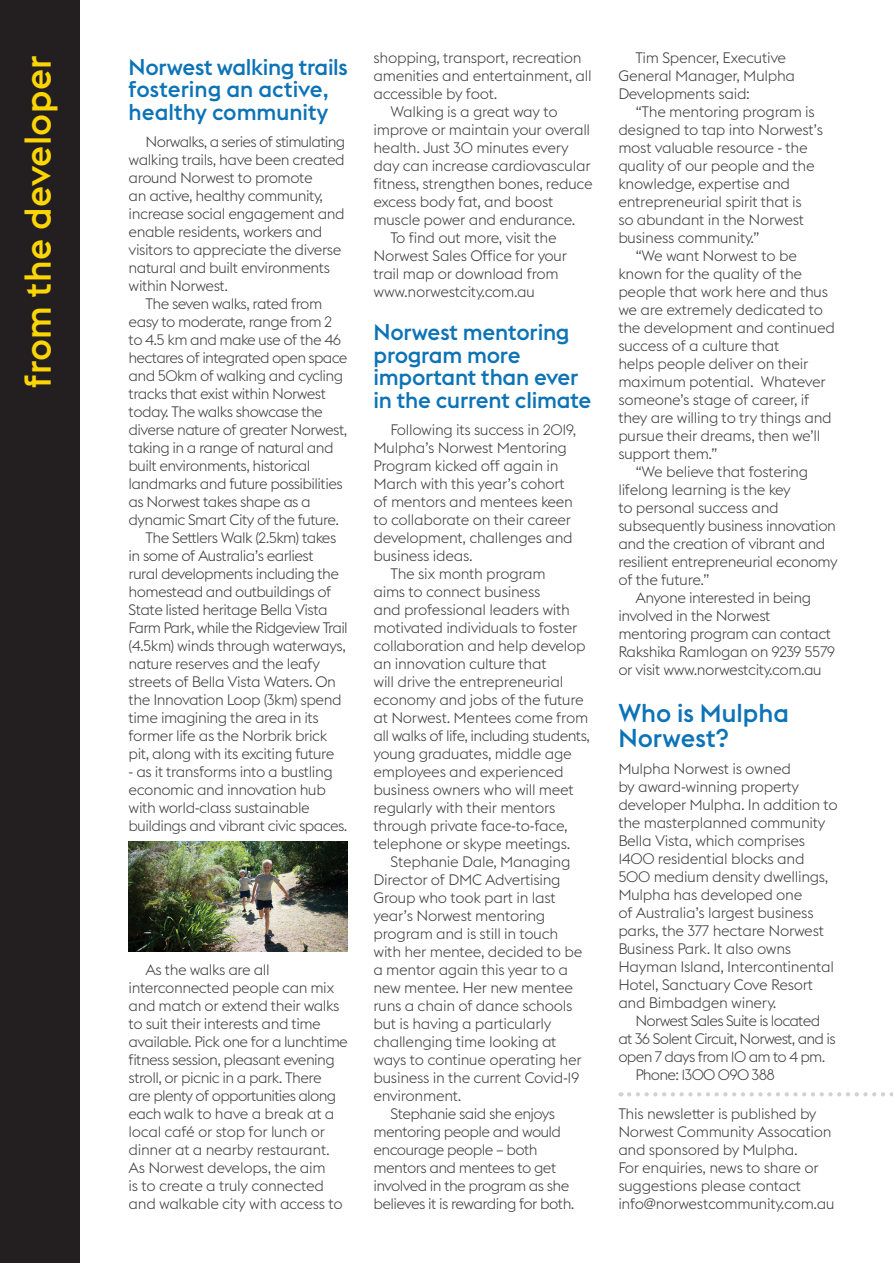
<style>
.page{position:relative;width:893px;height:1263px;background:#fff}
.page>*{position:absolute;margin:0;border:0;box-sizing:border-box;transform-origin:0 0}
.Body{font:500 36.9px "Euclid Flex No 2";letter-spacing:.01em;color:#fcd604}
.Body-2{font:500 25.5px/25.5px "Euclid Flex No 2";color:#0c73b6}
.Body-3{font:500 22.5px/22.5px "Euclid Flex No 2";letter-spacing:-.01em;color:#0c73b6}
.Body-4{font:300 15px/18px "Euclid Flex No 2";letter-spacing:-.02em;color:#3e3e3f}
.Body-5{font:300 15px/18px "Euclid Flex No 2";letter-spacing:-.04em;color:#3e3e3f}
.Body-6{font:300 15px/18px "Euclid Flex No 2";letter-spacing:-.05em;color:#3e3e3f}
</style>
<div class="page">
<svg style="left:629px;top:1092px;width:264px;height:4px"></svg>
<div style="left:0;top:0;width:80px;height:1263px;background:#231f20"></div>
<img style="left:129px;top:842px;width:219px;height:110px">
<p class="Body" style="left:17px;top:388px;width:334px;rotate:-90deg">from the developer</p>
<p class="Body-3" style="left:129px;top:56px;width:221px">Norwest walking trails fostering an active, healthy community</p>
<p class="Body-4" style="left:129px;top:132px;width:218px;text-indent:17px">Norwalks, a series of stimulating walking trails, have been created around Norwest to promote<br>an active, healthy community, increase social engagement and enable residents, workers and visitors to appreciate the diverse natural and built environments within Norwest.</p>
<p class="Body-5" style="left:129px;top:294px;width:220px;text-indent:17px">The seven walks, rated from easy to moderate, range from 2 to 4.5 km and make use of the 46 hectares of integrated open space and 50km of walking and cycling tracks that exist within Norwest today. The walks showcase the diverse nature of greater Norwest, taking in a range of natural and built environments, historical landmarks and future possibilities as Norwest takes shape as a dynamic Smart City of the future.</p>
<p class="Body-5" style="left:129px;top:528px;width:221px;text-indent:17px">The Settlers Walk (2.5km) takes in some of Australia’s earliest<br>rural developments including the homestead and outbuildings of<br>State listed heritage Bella Vista<br>Farm Park, while the Ridgeview Trail (4.5km) winds through waterways, nature reserves and the leafy streets of Bella Vista Waters. On the Innovation Loop (3km) spend time imagining the area in its former life as the Norbrik brick pit, along with its exciting future</p>
<p class="Body-4" style="left:129px;top:762px;width:220px">- as it transforms into a bustling economic and innovation hub with world-class sustainable buildings and vibrant civic spaces.</p>
<p class="Body-4" style="left:129px;top:960px;width:221px;text-indent:17px">As the walks are all interconnected people can mix and match or extend their walks to suit their interests and time available. Pick one for a lunchtime fitness session, pleasant evening stroll, or picnic in a park. There<br>are plenty of opportunities along each walk to have a break at a local café or stop for lunch or dinner at a nearby restaurant.<br>As Norwest develops, the aim<br>is to create a truly connected and walkable city with access to</p>
<p class="Body-4" style="left:373px;top:49px;width:220px">shopping, transport, recreation amenities and entertainment, all accessible by foot.</p>
<p class="Body-4" style="left:373px;top:103px;width:221px;text-indent:17px">Walking is a great way to improve or maintain your overall health. Just 30 minutes every day can increase cardiovascular fitness, strengthen bones, reduce excess body fat, and boost muscle power and endurance.</p>
<p class="Body-4" style="left:373px;top:229px;width:195px;text-indent:17px">To find out more, visit the<br>Norwest Sales Office for your trail map or download from www.norwestcity.com.au</p>
<p class="Body-3" style="left:373px;top:321px;width:219px">Norwest mentoring program more important than ever in the current climate</p>
<p class="Body-4" style="left:373px;top:420px;width:204px;text-indent:17px">Following its success in 2019,<br>Mulpha’s Norwest Mentoring<br>Program kicked off again in<br>March with this year’s cohort of mentors and mentees keen to collaborate on their career development, challenges and business ideas.</p>
<p class="Body-4" style="left:373px;top:564px;width:218px;text-indent:17px">The six month program<br>aims to connect business<br>and professional leaders with motivated individuals to foster collaboration and help develop an innovation culture that<br>will drive the entrepreneurial economy and jobs of the future at Norwest. Mentees come from all walks of life, including students, young graduates, middle age employees and experienced business owners who will meet regularly with their mentors through private face-to-face, telephone or skype meetings.</p>
<p class="Body-4" style="left:373px;top:852px;width:210px;text-indent:17px">Stephanie Dale, Managing<br>Director of DMC Advertising<br>Group who took part in last year’s Norwest mentoring program and is still in touch with her mentee, decided to be a mentor again this year to a new mentee. Her new mentee runs a chain of dance schools but is having a particularly challenging time looking at ways to continue operating her business in the current Covid-19 environment.</p>
<p class="Body-5" style="left:373px;top:1104px;width:203px;text-indent:17px">Stephanie said she enjoys mentoring people and would encourage people – both mentors and mentees to get involved in the program as she believes it is rewarding for both.</p>
<p class="Body-4" style="left:618px;top:49px;width:178px;text-indent:17px">Tim Spencer, Executive<br>General Manager, Mulpha<br>Developments said:</p>
<p class="Body-4" style="left:618px;top:103px;width:206px;text-indent:17px">“The mentoring program is designed to tap into Norwest’s most valuable resource - the quality of our people and the knowledge, expertise and entrepreneurial spirit that is<br>so abundant in the Norwest business community.”</p>
<p class="Body-4" style="left:618px;top:247px;width:218px;text-indent:17px">“We want Norwest to be known for the quality of the people that work here and thus we are extremely dedicated to the development and continued success of a culture that<br>helps people deliver on their maximum potential. Whatever someone’s stage of career, if they are willing to try things and pursue their dreams, then we’ll support them.”</p>
<p class="Body-4" style="left:618px;top:463px;width:221px;text-indent:17px">“We believe that fostering lifelong learning is the key<br>to personal success and subsequently business innovation and the creation of vibrant and resilient entrepreneurial economy of the future.”</p>
<p class="Body-4" style="left:618px;top:589px;width:218px;text-indent:17px">Anyone interested in being involved in the Norwest mentoring program can contact<br>Rakshika Ramlogan on 9239 5579 or visit www.norwestcity.com.au</p>
<p class="Body-2" style="left:618px;top:700px;width:172px">Who is Mulpha<br>Norwest?</p>
<p class="Body-4" style="left:618px;top:760px;width:221px">Mulpha Norwest is owned<br>by award-winning property developer Mulpha. In addition to the masterplanned community<br>Bella Vista, which comprises<br>1400 residential blocks and<br>500 medium density dwellings,<br>Mulpha has developed one<br>of Australia’s largest business parks, the 377 hectare Norwest<br>Business Park. It also owns<br>Hayman Island, Intercontinental<br>Hotel, Sanctuary Cove Resort and Bimbadgen winery.</p>
<p class="Body-6" style="left:618px;top:1012px;width:219px;text-indent:17px">Norwest Sales Suite is located at 36 Solent Circuit, Norwest, and is open 7 days from 10 am to 4 pm.</p>
<p class="Body-6" style="left:635px;top:1066px;width:141px">Phone: 1300 090 388</p>
<p class="Body-4" style="left:618px;top:1104px;width:218px">This newsletter is published by<br>Norwest Community Assocation and sponsored by Mulpha.<br>For enquiries, news to share or suggestions please contact info@norwestcommunity.com.au</p>
</div>
